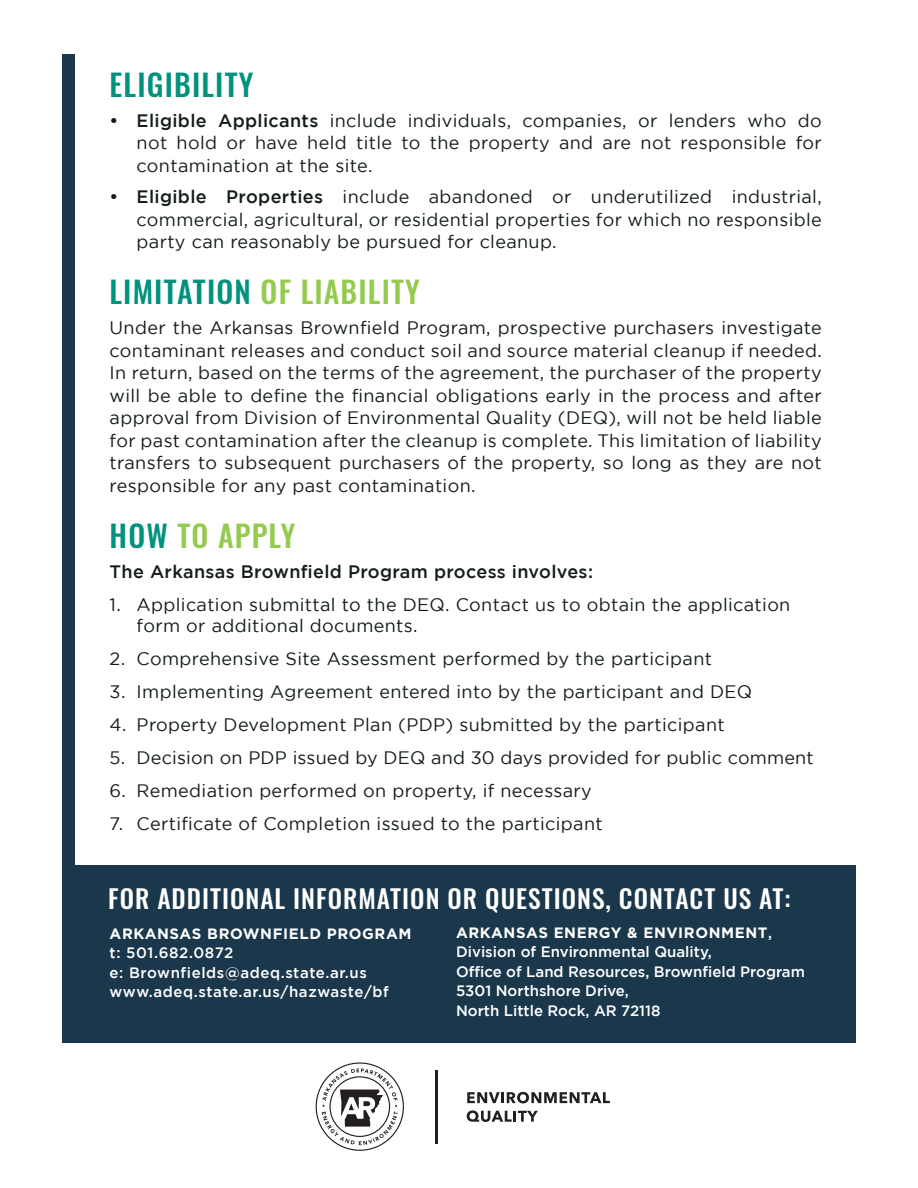
<style>
.page{position:relative;width:918px;height:1188px;background:#fff}
.page>*{position:absolute;margin:0;border:0;box-sizing:border-box;transform-origin:0 0}
.t1{font:500 30px "Oswald";letter-spacing:.04em;color:#94ca4e}
.t2{font:500 30px "Oswald";letter-spacing:.04em;color:#00927d}
.t3{font:500 25.5px "Oswald";letter-spacing:.04em;color:#fff}
.t4{font:18px/22.5px "Gotham";letter-spacing:.02em;color:#141c1b;text-align:justify}
.t5{font:500 18px "Gotham";letter-spacing:.02em;color:#141c1b}
.t6{font:500 15px/19.5px "Gotham";color:#fff}
.t7{font:500 15px/19.5px "Gotham";letter-spacing:.04em;color:#fff}
.t8{font:700 15px "Gotham";letter-spacing:.04em;color:#fff}
.s1{font-weight:500}
.s2{color:#00927d}
.s3{font-weight:700}
</style>
<div class="page">
<div style="left:62px;top:865px;width:794px;height:178px;background:#1a374b"></div>
<div style="left:62px;top:54px;width:13px;height:983px;background:#1a374b"></div>
<hr style="left:435px;top:1070px;width:3px;height:73px;background:#231f20">
<svg style="left:316px;top:1062px;width:88px;height:89px"></svg>
<svg style="left:467px;top:1092px;width:143px;height:11px"></svg>
<svg style="left:467px;top:1110px;width:71px;height:12px"></svg>
<h1 class="t2" style="left:110px;top:58px;width:145px">ELIGIBILITY</h1>
<p class="t4" style="left:137px;top:109px;width:687px;text-indent:-27px"><span class="s1">• Eligible Applicants</span> include individuals, companies, or lenders who do not hold or have held title to the property and are not responsible for contamination at the site.</p>
<p class="t4" style="left:137px;top:185px;width:687px;text-indent:-27px"><span class="s1">• Eligible Properties</span> include abandoned or underutilized industrial, commercial, agricultural, or residential properties for which no responsible party can reasonably be pursued for cleanup.</p>
<h1 class="t1" style="left:110px;top:265px;width:312px"><span class="s2">LIMITATION</span> OF LIABILITY</h1>
<p class="t4" style="left:110px;top:316px;width:714px">Under the Arkansas Brownfield Program, prospective purchasers investigate contaminant releases and conduct soil and source material cleanup if needed.<br>In return, based on the terms of the agreement, the purchaser of the property will be able to define the financial obligations early in the process and after approval from Division of Environmental Quality (DEQ), will not be held liable for past contamination after the cleanup is complete. This limitation of liability transfers to subsequent purchasers of the property, so long as they are not responsible for any past contamination.</p>
<h1 class="t1" style="left:110px;top:509px;width:187px"><span class="s2">HOW</span> TO APPLY</h1>
<p class="t5" style="left:110px;top:561px;width:485px">The Arkansas Brownfield Program process involves:</p>
<p class="t4" style="left:137px;top:593px;width:655px;line-height:21.6px;text-indent:-27px">1. Application submittal to the DEQ. Contact us to obtain the application form or additional documents.</p>
<p class="t4" style="left:110px;top:647px;width:604px">2. Comprehensive Site Assessment performed by the participant</p>
<p class="t4" style="left:110px;top:680px;width:644px">3. Implementing Agreement entered into by the participant and DEQ</p>
<p class="t4" style="left:110px;top:713px;width:617px">4. Property Development Plan (PDP) submitted by the participant</p>
<p class="t4" style="left:110px;top:746px;width:706px">5. Decision on PDP issued by DEQ and 30 days provided for public comment</p>
<p class="t4" style="left:110px;top:779px;width:484px">6. Remediation performed on property, if necessary</p>
<p class="t4" style="left:110px;top:812px;width:495px">7. Certificate of Completion issued to the participant</p>
<h2 class="t3" style="left:108px;top:876px;width:684px">FOR ADDITIONAL INFORMATION OR QUESTIONS, CONTACT US AT:</h2>
<p class="t8" style="left:110px;top:925px;width:303px">ARKANSAS BROWNFIELD PROGRAM</p>
<p class="t7" style="left:110px;top:943px;width:281px">t: 501.682.0872<br>e: Brownfields@adeq.state.ar.us www.adeq.state.ar.us/hazwaste/bf</p>
<p class="t6" style="left:456px;top:922px;width:350px"><span class="s3">ARKANSAS ENERGY &amp; ENVIRONMENT</span>, Division of Environmental Quality,<br>Office of Land Resources, Brownfield Program 5301 Northshore Drive,<br>North Little Rock, AR 72118</p>
</div>
